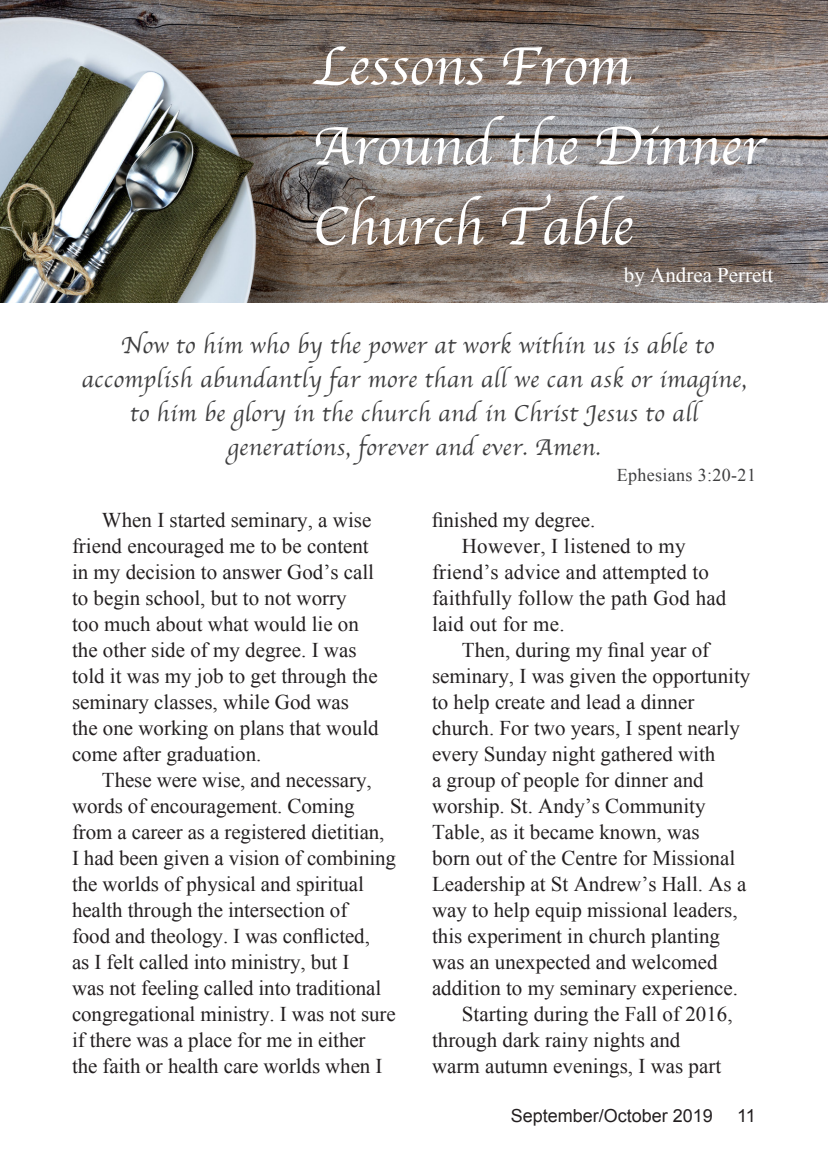
<style>
.page{position:relative;width:828px;height:1170px;background:#fff}
.page>*{position:absolute;margin:0;border:0;box-sizing:border-box;transform-origin:0 0}
.Body_Text{font:56px/80px "Apple Chancery";color:#fff}
.Body_Text-2{font:24px/34px "Apple Chancery";letter-spacing:.02em;color:#3e3e3f;text-align:center}
.Body_Text-3{font:21px/26px "Times New Roman";color:#231f20}
.Body_Text-4{font:21px "Times New Roman";color:#fff}
.t1{font:18px "Arial";color:#231f20}
.Body_Text-5{font:18px "Times New Roman";letter-spacing:.02em;color:#3e3e3f}
</style>
<div class="page">
<img style="left:0;top:0;width:828px;height:302px">
<p class="Body_Text" style="left:312px;top:26px;width:320px">Lessons From</p>
<p class="Body_Text" style="left:312px;top:106px;width:453px">Around the Dinner<br>Church Table</p>
<p class="Body_Text-4" style="left:624px;top:261px;width:151px">by Andrea Perrett</p>
<p class="Body_Text-2" style="left:81px;top:328px;width:667px">Now to him who by the power at work within us is able to accomplish abundantly far more than all we can ask or imagine,</p>
<p class="Body_Text-2" style="left:130px;top:396px;width:570px">to him be glory in the church and in Christ Jesus to all</p>
<p class="Body_Text-2" style="left:227px;top:430px;width:375px">generations, forever and ever. Amen.</p>
<p class="Body_Text-5" style="left:617px;top:463px;width:141px">Ephesians 3:20-21</p>
<p class="Body_Text-3" style="left:72px;top:506px;width:308px;text-indent:30px">When I started seminary, a wise friend encouraged me to be content in my decision to answer God’s call to begin school, but to not worry too much about what would lie on the other side of my degree. I was told it was my job to get through the seminary classes, while God was the one working on plans that would come after graduation.</p>
<p class="Body_Text-3" style="left:72px;top:766px;width:326px;text-indent:30px">These were wise, and necessary, words of encouragement. Coming from a career as a registered dietitian, I had been given a vision of combining the worlds of physical and spiritual health through the intersection of<br>food and theology. I was conflicted,<br>as I felt called into ministry, but I<br>was not feeling called into traditional congregational ministry. I was not sure if there was a place for me in either the faith or health care worlds when I</p>
<p class="Body_Text-3" style="left:432px;top:506px;width:165px">finished my degree.</p>
<p class="Body_Text-3" style="left:432px;top:532px;width:296px;text-indent:30px">However, I listened to my friend’s advice and attempted to faithfully follow the path God had laid out for me.</p>
<p class="Body_Text-3" style="left:432px;top:636px;width:320px;text-indent:30px">Then, during my final year of seminary, I was given the opportunity to help create and lead a dinner church. For two years, I spent nearly every Sunday night gathered with<br>a group of people for dinner and worship. St. Andy’s Community Table, as it became known, was<br>born out of the Centre for Missional Leadership at St Andrew’s Hall. As a way to help equip missional leaders, this experiment in church planting was an unexpected and welcomed addition to my seminary experience.</p>
<p class="Body_Text-3" style="left:432px;top:1000px;width:302px;text-indent:30px">Starting during the Fall of 2016, through dark rainy nights and warm autumn evenings, I was part</p>
<p class="t1" style="left:511px;top:1104px;width:204px">September/October 2019</p>
<p class="t1" style="left:737px;top:1104px;width:20px">11</p>
</div>
